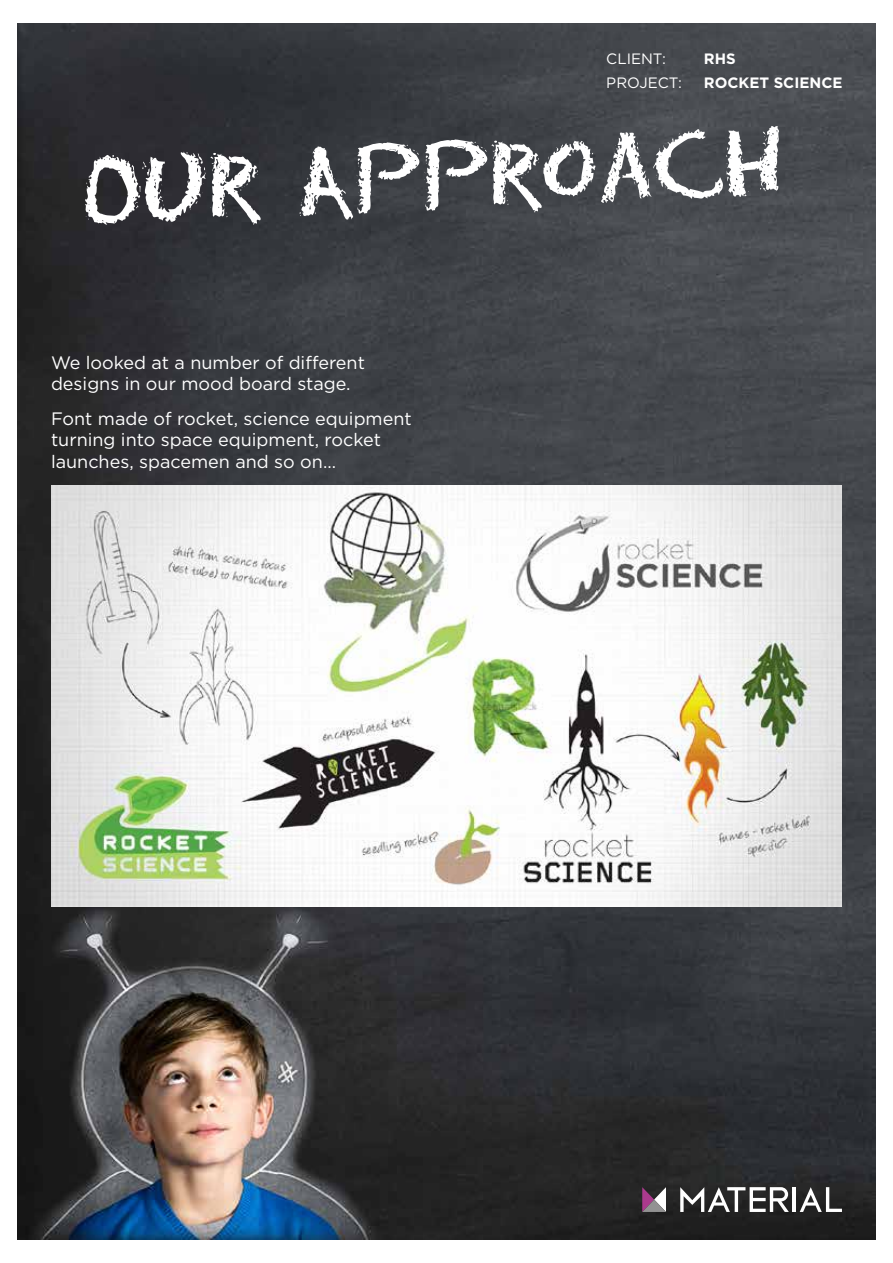
<style>
.page{position:relative;width:893px;height:1263px;background:#fff}
.page>*{position:absolute;margin:0;border:0;box-sizing:border-box;transform-origin:0 0}
.t1{font:87px "Eraser";color:#fff}
.t2{font:18px/21.6px "Gotham";color:#fff}
.t3{font:700 15px "Gotham";color:#fff}
.t4{font:15px "Gotham";color:#fff}
</style>
<div class="page">
<img style="left:17px;top:24px;width:859px;height:1215px">
<hr style="left:792px;top:1187px;width:3px;height:25px;background:#fff">
<svg style="left:800px;top:1187px;width:42px;height:25px"></svg>
<svg style="left:680px;top:1187px;width:109px;height:25px"></svg>
<svg style="left:642px;top:1187px;width:24px;height:25px"></svg>
<img style="left:51px;top:485px;width:791px;height:421px">
<p class="t4" style="left:606px;top:50px;width:61px">CLIENT:</p>
<p class="t3" style="left:704px;top:50px;width:33px">RHS</p>
<p class="t4" style="left:606px;top:74px;width:77px">PROJECT:</p>
<p class="t3" style="left:704px;top:74px;width:140px">ROCKET SCIENCE</p>
<h1 class="t1" style="left:81px;top:138px;width:701px;rotate:-2deg">Our Approach</h1>
<p class="t2" style="left:51px;top:351px;width:315px">We looked at a number of different designs in our mood board stage.</p>
<p class="t2" style="left:51px;top:407px;width:362px">Font made of rocket, science equipment turning into space equipment, rocket launches, spacemen and so on…</p>
</div>
